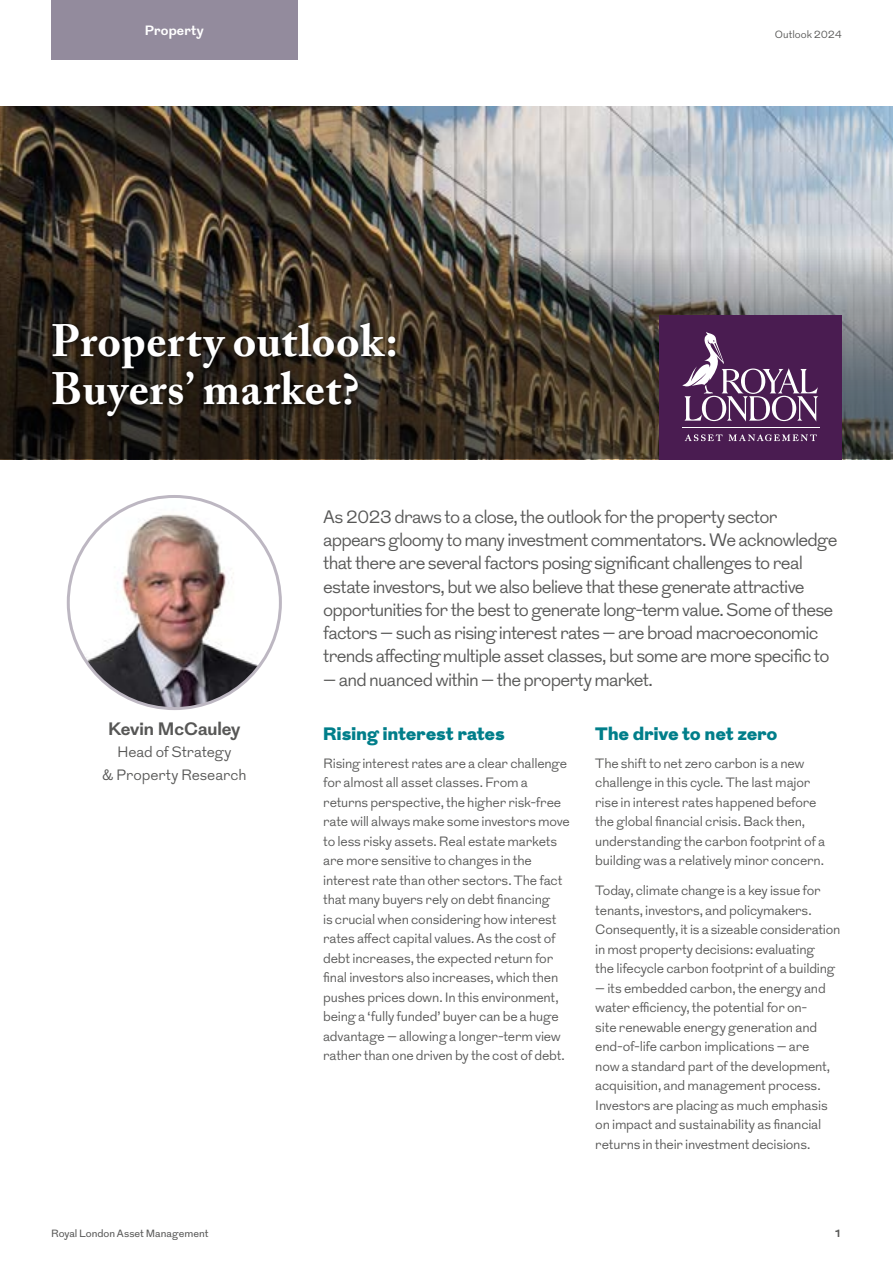
<style>
.page{position:relative;width:893px;height:1263px;background:#fff}
.page>*{position:absolute;margin:0;border:0;box-sizing:border-box;transform-origin:0 0}
.t1{font:700 45px/48px "Adobe Caslon Pro";letter-spacing:.015em;color:#fff}
.t2{font:300 18px/23.2px "Grot";letter-spacing:-.045em;color:#575756}
.t3{font:900 18px "Grot";letter-spacing:.02em;color:#007e8a}
.t4{font:700 18px "Grot";letter-spacing:-.005em;color:#575756}
.t5{font:300 15px/22.5px "Grot";letter-spacing:-.005em;color:#575756;text-align:center}
.t6{font:300 13.5px/19.5px "Grot";letter-spacing:-.015em;color:#575756}
.t7{font:700 13.5px "Grot";letter-spacing:.01em;color:#fff}
.t8{font:10.5px "Grot";color:#575756}
.t9{font:300 10.5px "Grot";letter-spacing:-.005em;color:#575756}
.t10{font:700 10.5px "Grot";color:#575756}
</style>
<div class="page">
<img style="left:68px;top:496px;width:212px;height:213px;border-radius:106px">
<div style="left:51px;top:0;width:247px;height:60px;background:#938b9d"></div>
<img style="left:0;top:113px;width:893px;height:346px">
<div style="left:49px;top:321px;width:350px;height:99px;background:#000;opacity:.75"></div>
<div style="left:659px;top:315px;width:183px;height:144px;background:#4a1c51"></div>
<hr style="left:682px;top:428px;width:138px;height:1px;background:#fff">
<svg style="left:685px;top:434px;width:132px;height:7px"></svg>
<svg style="left:682px;top:332px;width:136px;height:90px"></svg>
<p class="t7" style="left:145px;top:21px;width:60px">Property</p>
<h1 class="t1" style="left:51px;top:316px;width:348px">Property outlook:<br>Buyers’ market?</h1>
<p class="t9" style="left:775px;top:27px;width:68px">Outlook 2024</p>
<h2 class="t4" style="left:108px;top:716px;width:134px">Kevin McCauley</h2>
<p class="t5" style="left:102px;top:741px;width:146px">Head of Strategy<br>&amp; Property Research</p>
<p class="t2" style="left:323px;top:506px;width:516px">As 2023 draws to a close, the outlook for the property sector appears gloomy to many investment commentators. We acknowledge that there are several factors posing significant challenges to real estate investors, but we also believe that these generate attractive opportunities for the best to generate long-term value. Some of these factors – such as rising interest rates – are broad macroeconomic trends affecting multiple asset classes, but some are more specific to</p>
<h2 class="t2" style="left:323px;top:668px;width:331px">– and nuanced within – the property market.</h2>
<h2 class="t3" style="left:323px;top:721px;width:183px">Rising interest rates</h2>
<p class="t6" style="left:323px;top:754px;width:248px">Rising interest rates are a clear challenge for almost all asset classes. From a returns perspective, the higher risk-free rate will always make some investors move to less risky assets. Real estate markets are more sensitive to changes in the interest rate than other sectors. The fact that many buyers rely on debt financing<br>is crucial when considering how interest rates affect capital values. As the cost of debt increases, the expected return for final investors also increases, which then pushes prices down. In this environment, being a ‘fully funded’ buyer can be a huge advantage – allowing a longer-term view rather than one driven by the cost of debt.</p>
<h2 class="t3" style="left:595px;top:721px;width:183px">The drive to net zero</h2>
<p class="t6" style="left:595px;top:754px;width:232px">The shift to net zero carbon is a new challenge in this cycle. The last major rise in interest rates happened before the global financial crisis. Back then, understanding the carbon footprint of a building was a relatively minor concern.</p>
<p class="t6" style="left:595px;top:881px;width:246px">Today, climate change is a key issue for tenants, investors, and policymakers.<br>Consequently, it is a sizeable consideration in most property decisions: evaluating<br>the lifecycle carbon footprint of a building</p>
<p class="t6" style="left:595px;top:979px;width:236px">– its embedded carbon, the energy and water efficiency, the potential for on&shy;site renewable energy generation and end-of-life carbon implications – are now a standard part of the development, acquisition, and management process.<br>Investors are placing as much emphasis on impact and sustainability as financial returns in their investment decisions.</p>
<p class="t8" style="left:51px;top:1226px;width:159px">Royal London Asset Management</p>
<p class="t10" style="left:834px;top:1226px;width:9px">1</p>
</div>
